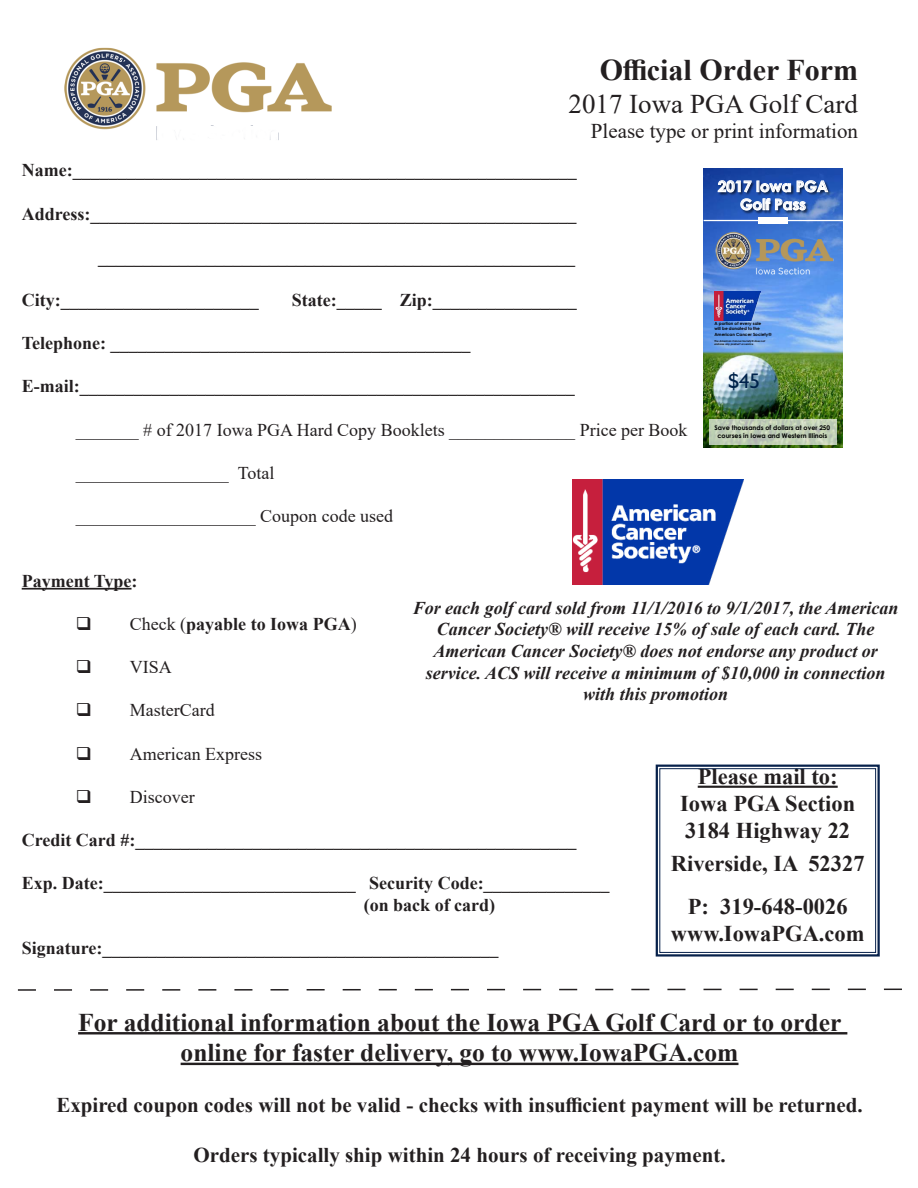
<style>
.page{position:relative;width:918px;height:1188px;background:#fff}
.page>*{position:absolute;margin:0;border:0;box-sizing:border-box;transform-origin:0 0}
.t1{font:700 30px "Times New Roman";color:#231f20}
.t2{font:27px "Times New Roman";color:#231f20}
.t3{font:700 25.5px/30.6px "Times New Roman";color:#231f20;text-align:center}
.t4{font:700 22.5px "Times New Roman";color:#231f20}
.t5{font:700 21px "Times New Roman";color:#231f20}
.t6{font:21px "Times New Roman";color:#231f20}
.t7{font:21px "Humanist";color:#00234b}
.t8{font:700 18px "Times New Roman";color:#231f20}
.t9{font:italic 700 18px "Times New Roman";color:#231f20}
.t10{font:18px "Times New Roman";color:#231f20}
.t11{font:700 15px/18px "Century Gothic";color:#fff;text-align:center}
.t12{font:700 6.45px/7.8px "Century Gothic";color:#000;text-align:center}
.t13{font:700 4.35px/5.1px "Century Gothic";color:#000}
.t14{font:italic 700 2.55px/3.2px "Century Gothic";color:#000}
.s1{font-weight:400}
</style>
<div class="page">
<hr style="left:22px;top:588px;width:110px;height:2px;background:#231f20">
<img style="left:64px;top:47px;width:268px;height:93px">
<svg style="left:17px;top:988px;width:885px;height:3px"></svg>
<hr style="left:78px;top:1032px;width:769px;height:3px;background:#231f20">
<hr style="left:181px;top:1063px;width:557px;height:2px;background:#231f20">
<svg style="left:655px;top:764px;width:225px;height:193px"></svg>
<div style="left:659px;top:768px;width:217px;height:185px;border:1px solid #07214b"></div>
<img style="left:572px;top:480px;width:171px;height:105px">
<img style="left:704px;top:168px;width:139px;height:279px">
<svg style="left:710px;top:419px;width:127px;height:25px;background:#c0ceb6"></svg>
<img style="left:711px;top:228px;width:124px;height:50px">
<div style="left:718px;top:181px;width:114px;height:33px;background:#000;opacity:.75"></div>
<svg style="left:717px;top:180px;width:111px;height:31px;background:#5777b5"></svg>
<img style="left:714px;top:291px;width:47px;height:29px">
<hr style="left:704px;top:220px;width:139px;height:1px;background:#fff">
<div style="left:758px;top:217px;width:30px;height:7px;background:#fff"></div>
<p class="t1" style="left:600px;top:49px;width:260px">Official Order Form</p>
<p class="t2" style="left:569px;top:85px;width:291px">2017 Iowa PGA Golf Card</p>
<p class="t6" style="left:591px;top:116px;width:269px">Please type or print information</p>
<p class="t8" style="left:22px;top:157px;width:556px">Name:________________________________________________________</p>
<p class="t8" style="left:22px;top:201px;width:556px">Address:______________________________________________________</p>
<p class="t8" style="left:98px;top:244px;width:478px">_____________________________________________________</p>
<p class="t8" style="left:22px;top:287px;width:238px">City:______________________</p>
<p class="t8" style="left:292px;top:287px;width:287px">State:_____ Zip:________________</p>
<p class="t8" style="left:22px;top:330px;width:450px">Telephone: ________________________________________</p>
<p class="t8" style="left:22px;top:373px;width:554px">E-mail:_______________________________________________________</p>
<p class="t10" style="left:76px;top:417px;width:613px">_______ # of 2017 Iowa PGA Hard Copy Booklets ______________ Price per Book</p>
<p class="t10" style="left:76px;top:460px;width:200px">_________________ Total</p>
<p class="t10" style="left:76px;top:503px;width:319px">____________________ Coupon code used</p>
<p class="t11" style="left:718px;top:177px;width:112px">2017 Iowa PGA<br>Golf Pass</p>
<p class="t13" style="left:714px;top:321px;width:59px">A portion of every sale<br>will be donated to the<br>American Cancer Society®</p>
<p class="t14" style="left:714px;top:340px;width:52px">The American Cancer Society® does not endorse any product or service</p>
<p class="t7" style="left:728px;top:367px;width:33px">$45</p>
<p class="t12" style="left:715px;top:424px;width:117px">Save thousands of dollars at over 250 courses in Iowa and Western Illinois</p>
<p class="t8" style="left:22px;top:568px;width:117px">Payment Type:</p>
<p class="t8" style="left:76px;top:611px;width:282px">❑ <span class="s1">Check (</span>payable to Iowa PGA<span class="s1">)</span></p>
<p class="t10" style="left:76px;top:654px;width:97px">❑ VISA</p>
<p class="t10" style="left:76px;top:698px;width:140px">❑ MasterCard</p>
<p class="t10" style="left:76px;top:741px;width:188px">❑ American Express</p>
<p class="t10" style="left:76px;top:784px;width:120px">❑ Discover</p>
<p class="t8" style="left:22px;top:827px;width:556px">Credit Card #:_________________________________________________</p>
<p class="t8" style="left:22px;top:870px;width:589px">Exp. Date:____________________________ Security Code:______________</p>
<p class="t8" style="left:364px;top:892px;width:133px">(on back of card)</p>
<p class="t8" style="left:22px;top:935px;width:478px">Signature:____________________________________________</p>
<p class="t9" style="left:413px;top:595px;width:487px">For each golf card sold from 11/1/2016 to 9/1/2017, the American</p>
<p class="t9" style="left:437px;top:617px;width:439px">Cancer Society® will receive 15% of sale of each card. The</p>
<p class="t9" style="left:433px;top:639px;width:446px">American Cancer Society® does not endorse any product or</p>
<p class="t9" style="left:426px;top:660px;width:461px">service. ACS will receive a minimum of $10,000 in connection</p>
<p class="t9" style="left:583px;top:682px;width:147px">with this promotion</p>
<p class="t4" style="left:698px;top:761px;width:141px">Please mail to:</p>
<p class="t4" style="left:680px;top:788px;width:177px">Iowa PGA Section</p>
<p class="t4" style="left:685px;top:815px;width:167px">3184 Highway 22</p>
<p class="t4" style="left:671px;top:847px;width:195px">Riverside, IA 52327</p>
<p class="t4" style="left:688px;top:890px;width:161px">P: 319-648-0026</p>
<p class="t4" style="left:671px;top:917px;width:195px">www.IowaPGA.com</p>
<p class="t3" style="left:78px;top:1006px;width:765px">For additional information about the Iowa PGA Golf Card or to order online for faster delivery, go to www.IowaPGA.com</p>
<p class="t5" style="left:56px;top:1089px;width:808px">Expired coupon codes will not be valid - checks with insufficient payment will be returned.</p>
<p class="t5" style="left:193px;top:1140px;width:534px">Orders typically ship within 24 hours of receiving payment.</p>
</div>
